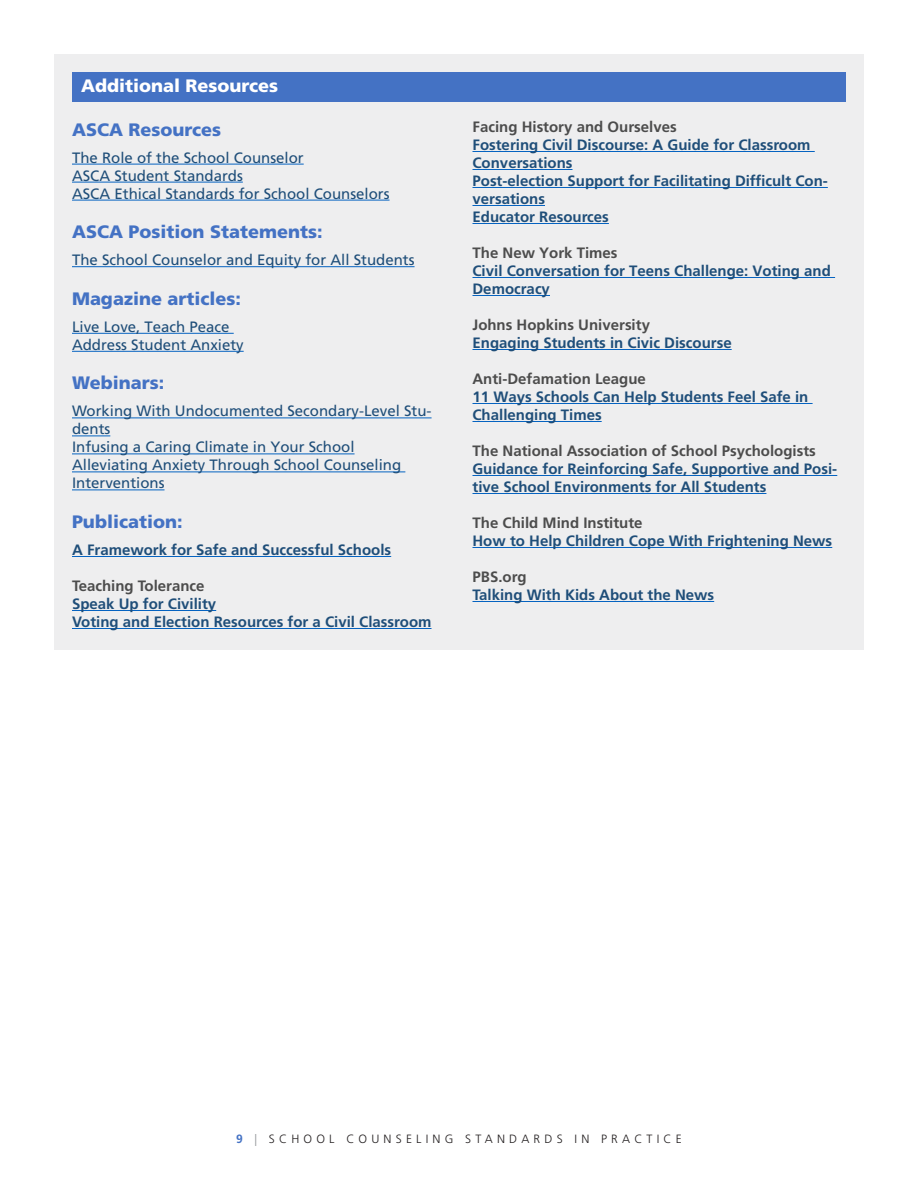
<style>
.page{position:relative;width:918px;height:1188px;background:#fff}
.page>*{position:absolute;margin:0;border:0;box-sizing:border-box;transform-origin:0 0}
.Subhead{font:900 18px "Frutiger LT Pro";color:#4472c4}
.Blue_Box_Head{font:900 18px "Frutiger LT Pro";color:#fff}
.Heading_1{font:700 15px/18px "Frutiger LT Pro";color:#1f4e79}
.Heading_1-2{font:700 15px "Frutiger LT Pro";color:#4c4c4c}
.Body_Text{font:15px "Frutiger LT Pro";color:#1f4e79}
.Heading_1-3{font:15px/18px "Frutiger LT Pro";color:#1f4e79}
.t1{font:300 12px "Frutiger LT Pro";letter-spacing:.35em;color:#231f20}
.s1{font-weight:700;color:#4472c4}
.s2{color:#939598}
</style>
<div class="page">
<div style="left:54px;top:54px;width:810px;height:596px;background:#eeeeef"></div>
<div style="left:72px;top:72px;width:774px;height:30px;background:#4472c4"></div>
<hr style="left:72px;top:164px;width:232px;height:1px;background:#0562c1">
<hr style="left:72px;top:182px;width:171px;height:1px;background:#0562c1">
<hr style="left:72px;top:200px;width:318px;height:1px;background:#0562c1">
<hr style="left:72px;top:266px;width:343px;height:1px;background:#0562c1">
<hr style="left:72px;top:333px;width:162px;height:1px;background:#0563c1">
<hr style="left:72px;top:351px;width:172px;height:1px;background:#0563c1">
<hr style="left:72px;top:418px;width:360px;height:1px;background:#0563c1">
<hr style="left:72px;top:436px;width:38px;height:1px;background:#0563c1">
<hr style="left:72px;top:454px;width:283px;height:1px;background:#0563c1">
<hr style="left:72px;top:472px;width:333px;height:1px;background:#0563c1">
<hr style="left:72px;top:490px;width:93px;height:1px;background:#0563c1">
<hr style="left:72px;top:556px;width:319px;height:1px;background:#0563c1">
<hr style="left:72px;top:610px;width:144px;height:1px;background:#0563c1">
<hr style="left:72px;top:628px;width:360px;height:1px;background:#0563c1">
<hr style="left:472px;top:151px;width:343px;height:1px;background:#0563c1">
<hr style="left:472px;top:169px;width:101px;height:1px;background:#0563c1">
<hr style="left:472px;top:187px;width:356px;height:1px;background:#0563c1">
<hr style="left:472px;top:205px;width:73px;height:1px;background:#0563c1">
<hr style="left:472px;top:223px;width:137px;height:1px;background:#0563c1">
<hr style="left:472px;top:277px;width:363px;height:1px;background:#0563c1">
<hr style="left:472px;top:295px;width:78px;height:1px;background:#0563c1">
<hr style="left:472px;top:349px;width:260px;height:1px;background:#0563c1">
<hr style="left:472px;top:403px;width:341px;height:1px;background:#0563c1">
<hr style="left:472px;top:421px;width:130px;height:1px;background:#0563c1">
<hr style="left:472px;top:475px;width:365px;height:1px;background:#0563c1">
<hr style="left:472px;top:493px;width:294px;height:1px;background:#0563c1">
<hr style="left:472px;top:547px;width:360px;height:1px;background:#0563c1">
<hr style="left:472px;top:601px;width:242px;height:1px;background:#0563c1">
<p class="Blue_Box_Head" style="left:81px;top:74px;width:199px">Additional Resources</p>
<p class="Subhead" style="left:72px;top:118px;width:151px">ASCA Resources</p>
<p class="Body_Text" style="left:72px;top:149px;width:233px">The Role of the School Counselor</p>
<p class="Body_Text" style="left:72px;top:167px;width:172px">ASCA Student Standards</p>
<p class="Body_Text" style="left:72px;top:185px;width:319px">ASCA Ethical Standards for School Counselors</p>
<p class="Subhead" style="left:72px;top:221px;width:252px">ASCA Position Statements:</p>
<p class="Body_Text" style="left:72px;top:251px;width:344px">The School Counselor and Equity for All Students</p>
<p class="Subhead" style="left:72px;top:288px;width:171px">Magazine articles:</p>
<p class="Body_Text" style="left:72px;top:318px;width:159px">Live Love, Teach Peace</p>
<p class="Body_Text" style="left:72px;top:336px;width:173px">Address Student Anxiety</p>
<p class="Subhead" style="left:72px;top:372px;width:94px">Webinars:</p>
<p class="Heading_1-3" style="left:72px;top:402px;width:361px">Working With Undocumented Secondary-Level Stu&shy;dents</p>
<p class="Heading_1-3" style="left:72px;top:438px;width:284px">Infusing a Caring Climate in Your School</p>
<p class="Heading_1-3" style="left:72px;top:456px;width:331px">Alleviating Anxiety Through School Counseling<br>Interventions</p>
<p class="Subhead" style="left:72px;top:511px;width:112px">Publication:</p>
<p class="Heading_1" style="left:72px;top:541px;width:321px">A Framework for Safe and Successful Schools</p>
<p class="Heading_1-2" style="left:72px;top:577px;width:134px">Teaching Tolerance</p>
<p class="Heading_1" style="left:72px;top:595px;width:146px">Speak Up for Civility</p>
<p class="Heading_1" style="left:72px;top:613px;width:361px">Voting and Election Resources for a Civil Classroom</p>
<p class="Heading_1-2" style="left:472px;top:118px;width:206px">Facing History and Ourselves</p>
<p class="Heading_1" style="left:472px;top:136px;width:340px">Fostering Civil Discourse: A Guide for Classroom<br>Conversations</p>
<p class="Heading_1" style="left:472px;top:172px;width:357px">Post-election Support for Facilitating Difficult Con&shy;versations</p>
<p class="Heading_1" style="left:472px;top:208px;width:138px">Educator Resources</p>
<p class="Heading_1-2" style="left:472px;top:244px;width:147px">The New York Times</p>
<p class="Heading_1" style="left:472px;top:262px;width:360px">Civil Conversation for Teens Challenge: Voting and<br>Democracy</p>
<p class="Heading_1-2" style="left:472px;top:316px;width:179px">Johns Hopkins University</p>
<p class="Heading_1" style="left:472px;top:334px;width:261px">Engaging Students in Civic Discourse</p>
<p class="Heading_1-2" style="left:472px;top:370px;width:175px">Anti-Defamation League</p>
<p class="Heading_1" style="left:472px;top:388px;width:337px">11 Ways Schools Can Help Students Feel Safe in<br>Challenging Times</p>
<p class="Heading_1-2" style="left:472px;top:442px;width:345px">The National Association of School Psychologists</p>
<p class="Heading_1" style="left:472px;top:460px;width:366px">Guidance for Reinforcing Safe, Supportive and Posi&shy;tive School Environments for All Students</p>
<p class="Heading_1-2" style="left:472px;top:514px;width:172px">The Child Mind Institute</p>
<p class="Heading_1" style="left:472px;top:532px;width:361px">How to Help Children Cope With Frightening News</p>
<p class="Heading_1-2" style="left:472px;top:568px;width:56px">PBS.org</p>
<p class="Heading_1" style="left:472px;top:586px;width:243px">Talking With Kids About the News</p>
<p class="t1" style="left:236px;top:1132px;width:447px"><span class="s1">9</span> <span class="s2">|</span> SCHOOL COUNSELING STANDARDS IN PRACTICE</p>
</div>
